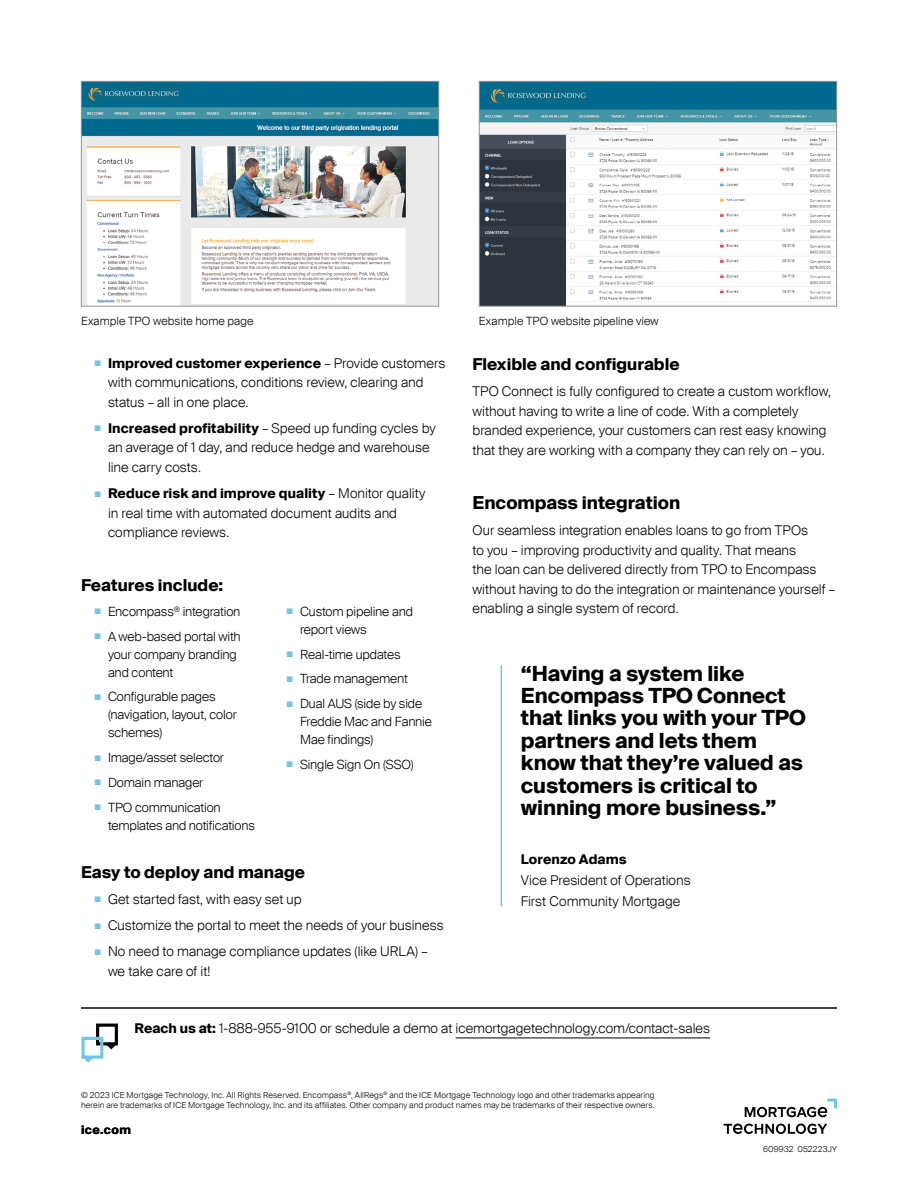
<style>
.page{position:relative;width:918px;height:1188px;background:#fff}
.page>*{position:absolute;margin:0;border:0;box-sizing:border-box;transform-origin:0 0}
.t1{font:700 21px/22.5px "Suisse Intl";color:#000}
.t2{font:700 18px "Suisse Intl";color:#000}
.t3{font:700 16.5px "Suisse Intl";color:#000}
.t4{font:300 13.5px/19.5px "Suisse Intl";letter-spacing:.005em;color:#000}
.t5{font:700 13.5px "Suisse Intl";letter-spacing:.01em;color:#000}
.t6{font:300 12.75px/18px "Suisse Intl";letter-spacing:-.01em;color:#000}
.t7{font:700 12px "Suisse Intl";letter-spacing:.035em;color:#000}
.t8{font:300 11.4px "Suisse Intl";letter-spacing:.01em;color:#000}
.t9{font:300 8.25px/9.9px "Suisse Intl";letter-spacing:.015em;color:#000}
.s1{font-size:10.5px;color:#71c5e7}
.s2{font-weight:700}
</style>
<div class="page">
<svg style="left:745px;top:1099px;width:92px;height:18px"></svg>
<svg style="left:724px;top:1124px;width:103px;height:10px"></svg>
<svg style="left:81px;top:1024px;width:37px;height:39px"></svg>
<hr style="left:456px;top:1038px;width:254px;height:1px;background:#000">
<hr style="left:81px;top:1007px;width:756px;height:2px;background:#000">
<img style="left:83px;top:83px;width:354px;height:222px">
<div style="left:81px;top:81px;width:358px;height:226px;border:1px solid #939598"></div>
<img style="left:481px;top:83px;width:354px;height:222px">
<div style="left:479px;top:81px;width:358px;height:226px;border:1px solid #939598"></div>
<hr style="left:501px;top:665px;width:1px;height:241px;background:#71c5e7">
<p class="t8" style="left:81px;top:314px;width:174px">Example TPO website home page</p>
<p class="t8" style="left:479px;top:314px;width:181px">Example TPO website pipeline view</p>
<p class="t4" style="left:108px;top:353px;width:339px;text-indent:-14px"><span class="s1">■</span> <span class="s2">Improved customer experience</span> – Provide customers with communications, conditions review, clearing and status – all in one place.</p>
<p class="t4" style="left:108px;top:419px;width:329px;text-indent:-14px"><span class="s1">■</span> <span class="s2">Increased profitability</span> – Speed up funding cycles by an average of 1 day, and reduce hedge and warehouse line carry costs.</p>
<p class="t4" style="left:108px;top:484px;width:319px;text-indent:-14px"><span class="s1">■</span> <span class="s2">Reduce risk and improve quality</span> – Monitor quality in real time with automated document audits and compliance reviews.</p>
<p class="t3" style="left:81px;top:576px;width:144px">Features include:</p>
<p class="t6" style="left:94px;top:603px;width:147px"><span class="s1">■</span> Encompass<sup>®</sup> integration</p>
<p class="t6" style="left:108px;top:627px;width:134px;text-indent:-14px"><span class="s1">■</span> A web-based portal with your company branding and content</p>
<p class="t6" style="left:108px;top:688px;width:130px;text-indent:-14px"><span class="s1">■</span> Configurable pages (navigation, layout, color schemes)</p>
<p class="t6" style="left:94px;top:749px;width:131px"><span class="s1">■</span> Image/asset selector</p>
<p class="t6" style="left:94px;top:774px;width:110px"><span class="s1">■</span> Domain manager</p>
<p class="t6" style="left:108px;top:798px;width:149px;text-indent:-14px"><span class="s1">■</span> TPO communication templates and notifications</p>
<p class="t6" style="left:300px;top:603px;width:115px;text-indent:-14px"><span class="s1">■</span> Custom pipeline and report views</p>
<p class="t6" style="left:287px;top:645px;width:116px"><span class="s1">■</span> Real-time updates</p>
<p class="t6" style="left:287px;top:670px;width:123px"><span class="s1">■</span> Trade management</p>
<p class="t6" style="left:300px;top:695px;width:133px;text-indent:-14px"><span class="s1">■</span> Dual AUS (side by side<br>Freddie Mac and Fannie<br>Mae findings)</p>
<p class="t6" style="left:287px;top:756px;width:129px"><span class="s1">■</span> Single Sign On (SSO)</p>
<p class="t3" style="left:81px;top:862px;width:226px">Easy to deploy and manage</p>
<p class="t4" style="left:94px;top:890px;width:209px"><span class="s1">■</span> Get started fast, with easy set up</p>
<p class="t4" style="left:94px;top:916px;width:351px"><span class="s1">■</span> Customize the portal to meet the needs of your business</p>
<p class="t4" style="left:108px;top:942px;width:321px;text-indent:-14px"><span class="s1">■</span> No need to manage compliance updates (like URLA) – we take care of it!</p>
<p class="t3" style="left:472px;top:355px;width:209px">Flexible and configurable</p>
<p class="t4" style="left:472px;top:382px;width:360px">TPO Connect is fully configured to create a custom workflow, without having to write a line of code. With a completely branded experience, your customers can rest easy knowing that they are working with a company they can rely on – you.</p>
<h2 class="t2" style="left:472px;top:492px;width:209px">Encompass integration</h2>
<p class="t4" style="left:472px;top:521px;width:364px">Our seamless integration enables loans to go from TPOs<br>to you – improving productivity and quality. That means<br>the loan can be delivered directly from TPO to Encompass without having to do the integration or maintenance yourself – enabling a single system of record.</p>
<h1 class="t1" style="left:521px;top:662px;width:286px">“Having a system like<br>Encompass TPO Connect that links you with your TPO partners and lets them know that they’re valued as customers is critical to winning more business.”</h1>
<p class="t5" style="left:521px;top:852px;width:107px">Lorenzo Adams</p>
<p class="t4" style="left:521px;top:870px;width:171px;line-height:21px">Vice President of Operations<br>First Community Mortgage</p>
<p class="t4" style="left:134px;top:1019px;width:577px"><span class="s2">Reach us at:</span> 1-888-955-9100 or schedule a demo at icemortgagetechnology.com/contact-sales</p>
<p class="t9" style="left:81px;top:1090px;width:575px">© 2023 ICE Mortgage Technology, Inc. All Rights Reserved. Encompass<sup>®</sup>, AllRegs<sup>®</sup> and the ICE Mortgage Technology logo and other trademarks appearing herein are trademarks of ICE Mortgage Technology, Inc. and its affiliates. Other company and product names may be trademarks of their respective owners.</p>
<p class="t7" style="left:81px;top:1123px;width:51px">ice.com</p>
<p class="t9" style="left:763px;top:1144px;width:75px">609932 052223JY</p>
</div>
